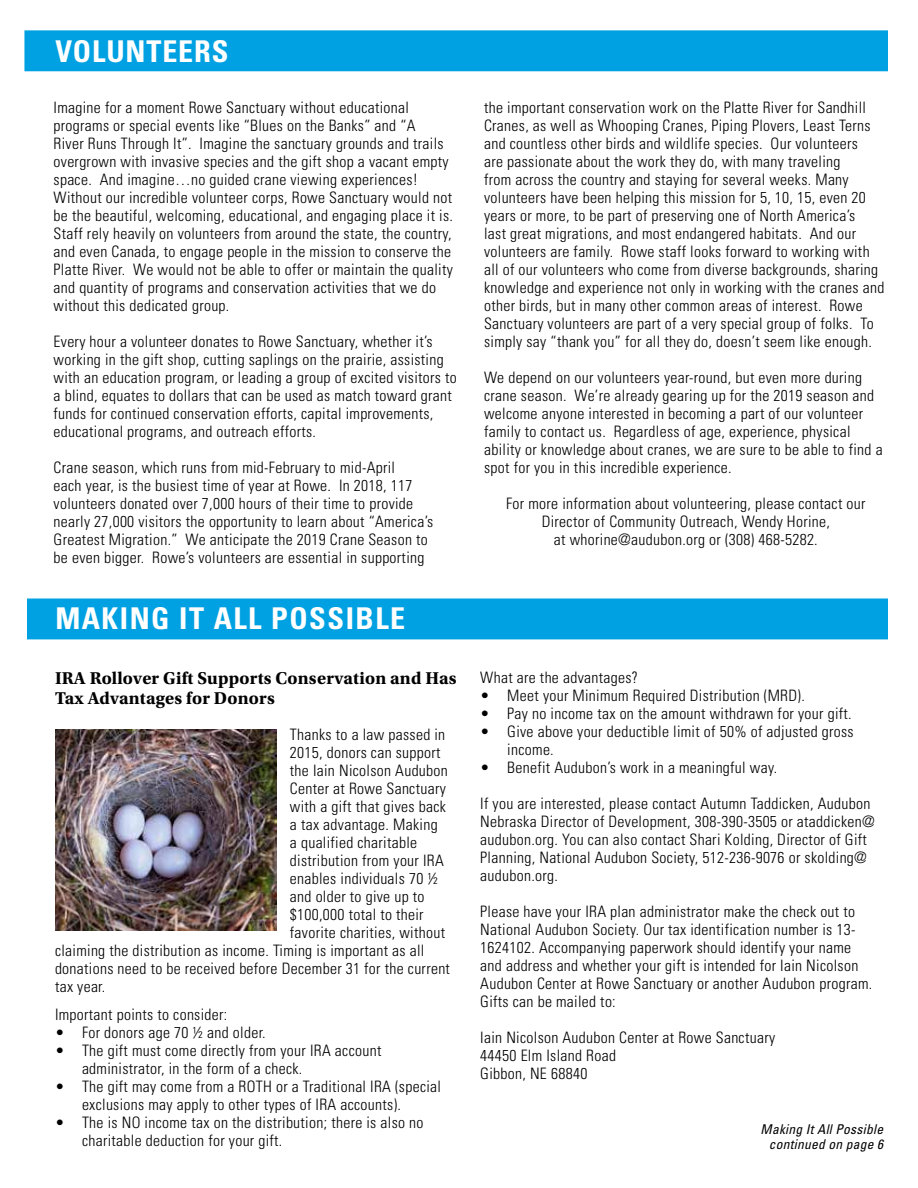
<style>
.page{position:relative;width:918px;height:1188px;background:#fff}
.page>*{position:absolute;margin:0;border:0;box-sizing:border-box;transform-origin:0 0}
.t1{font:700 condensed 30px "Univers LT Std";letter-spacing:.05em;color:#fff}
.t2{font:700 condensed 30px "Univers LT Std";letter-spacing:.03em;color:#fff}
.t3{font:700 18px/19.5px "Utopia Std";letter-spacing:.01em;color:#000}
.t4{font:300 condensed 15.75px/18px "Univers LT Std";letter-spacing:.02em;color:#000}
.t5{font:italic condensed 13.5px/15px "Univers LT Std";letter-spacing:.02em;color:#000;text-align:right}
</style>
<div class="page">
<div style="left:27px;top:598px;width:861px;height:41px;background:#00a1e2"></div>
<div style="left:24px;top:30px;width:864px;height:41px;background:#00a1e2"></div>
<img style="left:55px;top:729px;width:221px;height:201px">
<h1 class="t2" style="left:55px;top:33px;width:175px">VOLUNTEERS</h1>
<p class="t4" style="left:54px;top:98px;width:401px">Imagine for a moment Rowe Sanctuary without educational programs or special events like “Blues on the Banks” and “A<br>River Runs Through It”. Imagine the sanctuary grounds and trails overgrown with invasive species and the gift shop a vacant empty space. And imagine…no guided crane viewing experiences!<br>Without our incredible volunteer corps, Rowe Sanctuary would not be the beautiful, welcoming, educational, and engaging place it is.<br>Staff rely heavily on volunteers from around the state, the country, and even Canada, to engage people in the mission to conserve the Platte River. We would not be able to offer or maintain the quality and quantity of programs and conservation activities that we do without this dedicated group.</p>
<p class="t4" style="left:54px;top:332px;width:405px">Every hour a volunteer donates to Rowe Sanctuary, whether it’s working in the gift shop, cutting saplings on the prairie, assisting with an education program, or leading a group of excited visitors to a blind, equates to dollars that can be used as match toward grant funds for continued conservation efforts, capital improvements, educational programs, and outreach efforts.</p>
<p class="t4" style="left:54px;top:458px;width:381px">Crane season, which runs from mid-February to mid-April<br>each year, is the busiest time of year at Rowe. In 2018, 117 volunteers donated over 7,000 hours of their time to provide nearly 27,000 visitors the opportunity to learn about “America’s Greatest Migration.” We anticipate the 2019 Crane Season to be even bigger. Rowe’s volunteers are essential in supporting</p>
<h1 class="t1" style="left:55px;top:600px;width:351px">MAKING IT ALL POSSIBLE</h1>
<p class="t3" style="left:55px;top:669px;width:403px">IRA Rollover Gift Supports Conservation and Has<br>Tax Advantages for Donors</p>
<p class="t4" style="left:290px;top:725px;width:157px">Thanks to a law passed in</p>
<p class="t4" style="left:290px;top:743px;width:152px">2015, donors can support</p>
<p class="t4" style="left:290px;top:761px;width:159px">the Iain Nicolson Audubon</p>
<p class="t4" style="left:290px;top:779px;width:157px">Center at Rowe Sanctuary</p>
<p class="t4" style="left:290px;top:797px;width:158px">with a gift that gives back</p>
<p class="t4" style="left:290px;top:815px;width:149px">a tax advantage. Making</p>
<p class="t4" style="left:290px;top:833px;width:129px">a qualified charitable</p>
<p class="t4" style="left:290px;top:851px;width:155px">distribution from your IRA</p>
<p class="t4" style="left:290px;top:869px;width:150px">enables individuals 70 ½</p>
<p class="t4" style="left:290px;top:887px;width:136px">and older to give up to</p>
<p class="t4" style="left:290px;top:905px;width:135px">$100,000 total to their</p>
<p class="t4" style="left:290px;top:923px;width:157px">favorite charities, without</p>
<p class="t4" style="left:55px;top:941px;width:371px">claiming the distribution as income. Timing is important as all</p>
<p class="t4" style="left:55px;top:959px;width:397px">donations need to be received before December 31 for the current</p>
<p class="t4" style="left:55px;top:977px;width:52px">tax year.</p>
<p class="t4" style="left:55px;top:1006px;width:174px">Important points to consider:</p>
<p class="t4" style="left:55px;top:1024px;width:212px">• For donors age 70 ½ and older.</p>
<p class="t4" style="left:82px;top:1042px;width:301px;text-indent:-27px">• The gift must come directly from your IRA account administrator, in the form of a check.</p>
<p class="t4" style="left:82px;top:1078px;width:361px;text-indent:-27px">• The gift may come from a ROTH or a Traditional IRA (special exclusions may apply to other types of IRA accounts).</p>
<p class="t4" style="left:82px;top:1114px;width:343px;text-indent:-27px">• The is NO income tax on the distribution; there is also no charitable deduction for your gift.</p>
<p class="t4" style="left:484px;top:98px;width:402px">the important conservation work on the Platte River for Sandhill Cranes, as well as Whooping Cranes, Piping Plovers, Least Terns and countless other birds and wildlife species. Our volunteers<br>are passionate about the work they do, with many traveling<br>from across the country and staying for several weeks. Many volunteers have been helping this mission for 5, 10, 15, even 20 years or more, to be part of preserving one of North America’s<br>last great migrations, and most endangered habitats. And our volunteers are family. Rowe staff looks forward to working with all of our volunteers who come from diverse backgrounds, sharing knowledge and experience not only in working with the cranes and other birds, but in many other common areas of interest. Rowe Sanctuary volunteers are part of a very special group of folks. To simply say “thank you” for all they do, doesn’t seem like enough.</p>
<p class="t4" style="left:484px;top:368px;width:400px">We depend on our volunteers year-round, but even more during crane season. We’re already gearing up for the 2019 season and welcome anyone interested in becoming a part of our volunteer family to contact us. Regardless of age, experience, physical ability or knowledge about cranes, we are sure to be able to find a spot for you in this incredible experience.</p>
<p class="t4" style="left:506px;top:494px;width:361px;text-align:center">For more information about volunteering, please contact our<br>Director of Community Outreach, Wendy Horine,<br>at whorine@audubon.org or (308) 468-5282.</p>
<p class="t4" style="left:480px;top:668px;width:159px">What are the advantages?</p>
<p class="t4" style="left:480px;top:686px;width:326px">• Meet your Minimum Required Distribution (MRD).</p>
<p class="t4" style="left:480px;top:704px;width:373px">• Pay no income tax on the amount withdrawn for your gift.</p>
<p class="t4" style="left:507px;top:722px;width:348px;text-indent:-27px">• Give above your deductible limit of 50% of adjusted gross income.</p>
<p class="t4" style="left:480px;top:758px;width:298px">• Benefit Audubon’s work in a meaningful way.</p>
<p class="t4" style="left:480px;top:794px;width:396px">If you are interested, please contact Autumn Taddicken, Audubon Nebraska Director of Development, 308-390-3505 or ataddicken@ audubon.org. You can also contact Shari Kolding, Director of Gift Planning, National Audubon Society, 512-236-9076 or skolding@ audubon.org.</p>
<p class="t4" style="left:480px;top:902px;width:394px">Please have your IRA plan administrator make the check out to National Audubon Society. Our tax identification number is 13- 1624102. Accompanying paperwork should identify your name and address and whether your gift is intended for Iain Nicolson Audubon Center at Rowe Sanctuary or another Audubon program.<br>Gifts can be mailed to:</p>
<p class="t4" style="left:480px;top:1028px;width:296px">Iain Nicolson Audubon Center at Rowe Sanctuary<br>44450 Elm Island Road<br>Gibbon, NE 68840</p>
<p class="t5" style="left:760px;top:1122px;width:124px">Making It All Possible continued on page 6</p>
</div>
